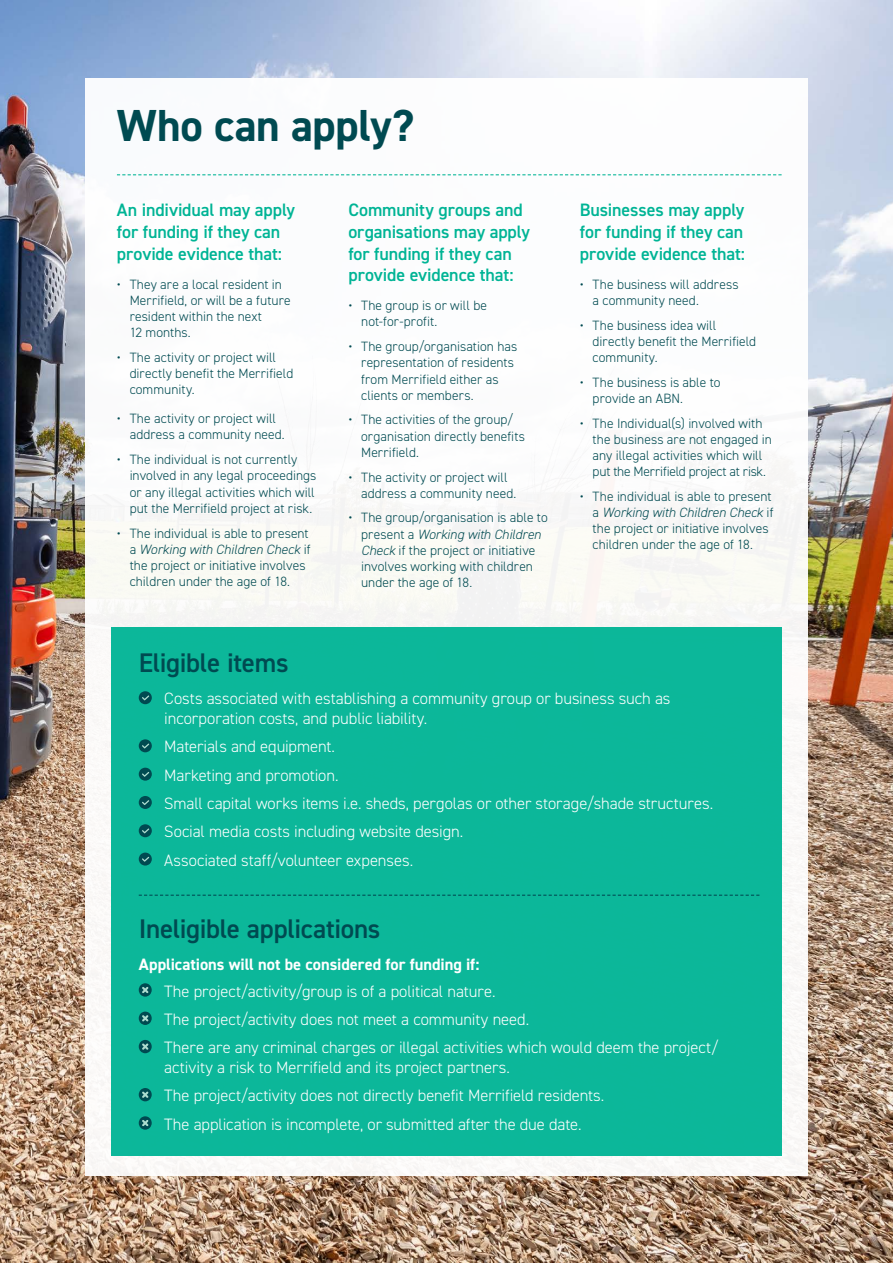
<style>
.page{position:relative;width:893px;height:1263px;background:#fff}
.page>*{position:absolute;margin:0;border:0;box-sizing:border-box;transform-origin:0 0}
.BT_Body{font:700 45px "DIN2014";letter-spacing:-.01em;color:#004a51}
.BT_H2{font:600 27px "DIN2014";letter-spacing:-.015em;color:#004a51}
.BT_Body-2{font:600 18px/21.6px "DIN2014";letter-spacing:-.005em;color:#00b495}
.BT_Bullet{font:300 16.5px/19.8px "DIN2014";letter-spacing:-.005em;color:#fff}
.BT_Body-3{font:700 16.5px "DIN2014";color:#fff}
.t1{font:300 13.5px/16.2px "DIN2014";letter-spacing:.005em;color:#004a51}
.s1{font-style:italic}
</style>
<div class="page">
<img style="left:0;top:0;width:893px;height:1263px">
<div style="left:85px;top:79px;width:723px;height:1097px;background:#fff"></div>
<div style="left:111px;top:627px;width:671px;height:528px;background:#0cb79a"></div>
<svg style="left:117px;top:174px;width:665px;height:1px"></svg>
<svg style="left:139px;top:691px;width:13px;height:13px"></svg>
<svg style="left:139px;top:739px;width:13px;height:13px"></svg>
<svg style="left:139px;top:768px;width:13px;height:13px"></svg>
<svg style="left:139px;top:796px;width:13px;height:13px"></svg>
<svg style="left:139px;top:824px;width:13px;height:13px"></svg>
<svg style="left:139px;top:852px;width:13px;height:13px"></svg>
<svg style="left:139px;top:983px;width:13px;height:14px"></svg>
<svg style="left:139px;top:1011px;width:13px;height:14px"></svg>
<svg style="left:139px;top:1040px;width:13px;height:13px"></svg>
<svg style="left:139px;top:1088px;width:13px;height:13px"></svg>
<svg style="left:139px;top:1116px;width:13px;height:14px"></svg>
<svg style="left:139px;top:895px;width:620px;height:1px"></svg>
<p class="BT_Body" style="left:117px;top:95px;width:299px">Who can apply?</p>
<p class="BT_Body-2" style="left:117px;top:199px;width:180px">An individual may apply for funding if they can provide evidence that:</p>
<p class="t1" style="left:130px;top:276px;width:163px;text-indent:-13px">• They are a local resident in<br>Merrifield, or will be a future resident within the next<br>12 months.</p>
<p class="t1" style="left:130px;top:349px;width:165px;text-indent:-13px">• The activity or project will directly benefit the Merrifield community.</p>
<p class="t1" style="left:130px;top:411px;width:157px;text-indent:-13px">• The activity or project will address a community need.</p>
<p class="t1" style="left:130px;top:451px;width:188px;text-indent:-13px">• The individual is not currently involved in any legal proceedings or any illegal activities which will put the Merrifield project at risk.</p>
<p class="t1" style="left:130px;top:525px;width:182px;text-indent:-13px">• The individual is able to present a <span class="s1">Working with Children Check</span> if the project or initiative involves children under the age of 18.</p>
<p class="BT_Body-2" style="left:348px;top:199px;width:183px">Community groups and organisations may apply for funding if they can provide evidence that:</p>
<p class="t1" style="left:361px;top:297px;width:127px;text-indent:-13px">• The group is or will be not-for-profit.</p>
<p class="t1" style="left:361px;top:338px;width:158px;text-indent:-13px">• The group/organisation has representation of residents from Merrifield either as clients or members.</p>
<p class="t1" style="left:361px;top:412px;width:165px;text-indent:-13px">• The activities of the group/ organisation directly benefits<br>Merrifield.</p>
<p class="t1" style="left:361px;top:469px;width:157px;text-indent:-13px">• The activity or project will address a community need.</p>
<p class="t1" style="left:361px;top:510px;width:188px;text-indent:-13px">• The group/organisation is able to present a <span class="s1">Working with Children<br>Check</span> if the project or initiative involves working with children under the age of 18.</p>
<p class="BT_Body-2" style="left:580px;top:199px;width:167px;text-align:justify">Businesses may apply for funding if they can provide evidence that:</p>
<p class="t1" style="left:593px;top:276px;width:147px;text-indent:-13px">• The business will address a community need.</p>
<p class="t1" style="left:593px;top:317px;width:165px;text-indent:-13px">• The business idea will directly benefit the Merrifield community.</p>
<p class="t1" style="left:593px;top:374px;width:129px;text-indent:-13px">• The business is able to provide an ABN.</p>
<p class="t1" style="left:593px;top:415px;width:181px;text-indent:-13px">• The Individual(s) involved with the business are not engaged in any illegal activities which will put the Merrifield project at risk.</p>
<p class="t1" style="left:593px;top:488px;width:182px;text-indent:-13px">• The individual is able to present a <span class="s1">Working with Children Check</span> if the project or initiative involves children under the age of 18.</p>
<p class="BT_H2" style="left:139px;top:644px;width:151px">Eligible items</p>
<p class="BT_Bullet" style="left:164px;top:689px;width:508px">Costs associated with establishing a community group or business such as incorporation costs, and public liability.</p>
<p class="BT_Bullet" style="left:164px;top:737px;width:172px">Materials and equipment.</p>
<p class="BT_Bullet" style="left:164px;top:765px;width:176px">Marketing and promotion.</p>
<p class="BT_Bullet" style="left:164px;top:793px;width:550px">Small capital works items i.e. sheds, pergolas or other storage/shade structures.</p>
<p class="BT_Bullet" style="left:164px;top:822px;width:300px">Social media costs including website design.</p>
<p class="BT_Bullet" style="left:164px;top:850px;width:250px">Associated staff/volunteer expenses.</p>
<p class="BT_H2" style="left:139px;top:911px;width:243px">Ineligible applications</p>
<p class="BT_Body-3" style="left:139px;top:954px;width:342px">Applications will not be considered for funding if:</p>
<p class="BT_Bullet" style="left:164px;top:981px;width:333px">The project/activity/group is of a political nature.</p>
<p class="BT_Bullet" style="left:164px;top:1009px;width:367px">The project/activity does not meet a community need.</p>
<p class="BT_Bullet" style="left:164px;top:1038px;width:556px">There are any criminal charges or illegal activities which would deem the project/ activity a risk to Merrifield and its project partners.</p>
<p class="BT_Bullet" style="left:164px;top:1086px;width:442px">The project/activity does not directly benefit Merrifield residents.</p>
<p class="BT_Bullet" style="left:164px;top:1114px;width:419px">The application is incomplete, or submitted after the due date.</p>
</div>
